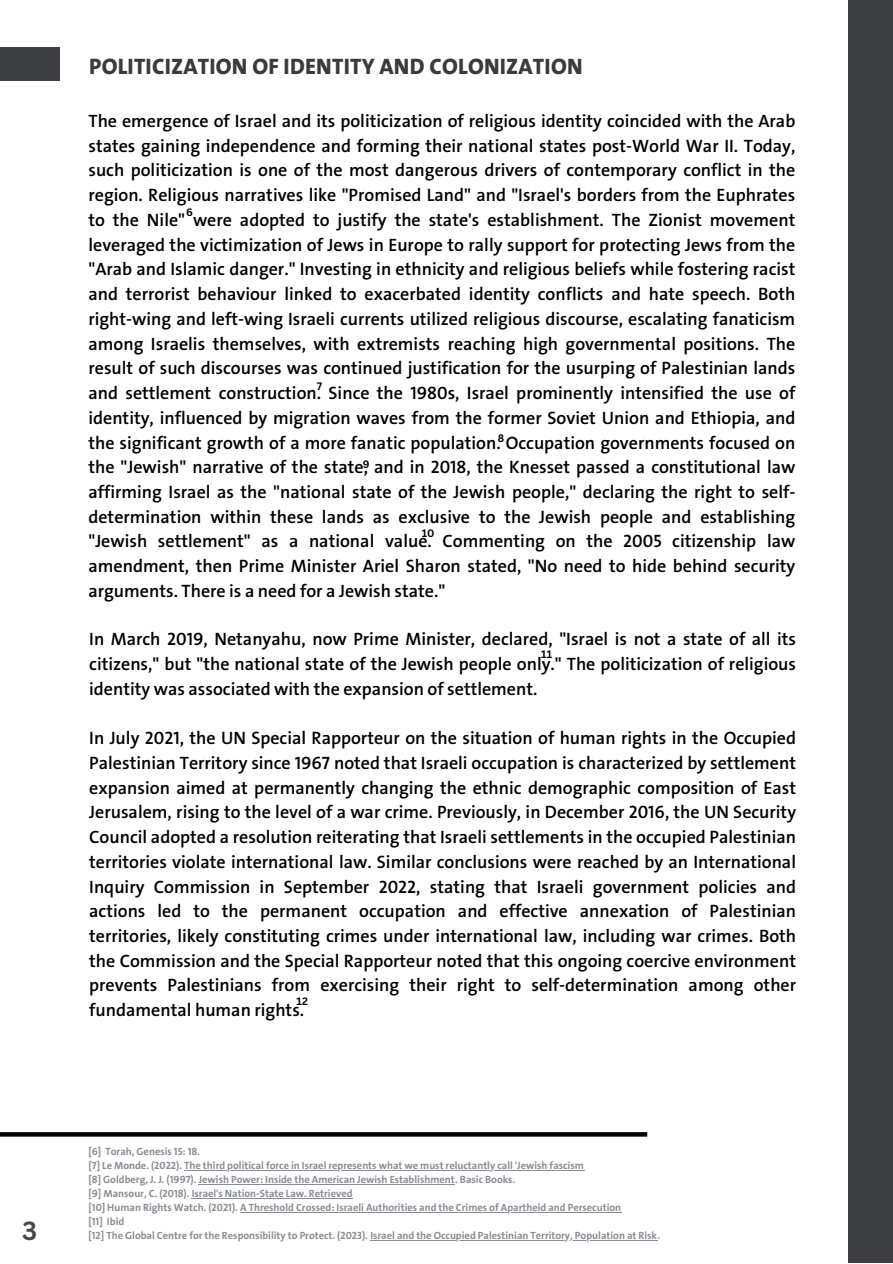
<style>
.page{position:relative;width:893px;height:1264px;background:#fff}
.page>*{position:absolute;margin:0;border:0;box-sizing:border-box;transform-origin:0 0}
.t1{font:700 25.5px "Canva Sans";color:#474747}
.t2{font:800 22.5px "Bahij The Sans Arabic";letter-spacing:.01em;color:#3b3b3b}
.t3{font:600 18px/24.8px "Bahij The Sans Arabic";color:#000;text-align:justify}
.t4{font:700 10.5px "Bahij The Sans Arabic";color:#898e94}
.t5{font:700 10.5px "Canva Sans";color:#000}
</style>
<div class="page">
<svg style="left:0;top:1132px;width:647px;height:4px;background:#090909"></svg>
<hr style="left:184px;top:1169px;width:400px;height:1px;background:#898e94">
<hr style="left:199px;top:1183px;width:256px;height:1px;background:#898e94">
<hr style="left:192px;top:1197px;width:161px;height:1px;background:#898e94">
<hr style="left:240px;top:1211px;width:381px;height:1px;background:#898e94">
<hr style="left:370px;top:1239px;width:287px;height:1px;background:#898e94">
<div style="left:848px;top:0;width:44px;height:1262px;background:#3d3f43"></div>
<div style="left:0;top:48px;width:60px;height:33px;background:#3d3f43"></div>
<p class="t1" style="left:22px;top:1213px;width:17px">3</p>
<p class="t2" style="left:89px;top:53px;width:494px">POLITICIZATION OF IDENTITY AND COLONIZATION</p>
<p class="t3" style="left:88px;top:109px;width:708px">The emergence of Israel and its politicization of religious identity coincided with the Arab states gaining independence and forming their national states post-World War II. Today, such politicization is one of the most dangerous drivers of contemporary conflict in the region. Religious narratives like "Promised Land" and "Israel's borders from the Euphrates to the Nile" were adopted to justify the state's establishment. The Zionist movement leveraged the victimization of Jews in Europe to rally support for protecting Jews from the "Arab and Islamic danger." Investing in ethnicity and religious beliefs while fostering racist and terrorist behaviour linked to exacerbated identity conflicts and hate speech. Both right-wing and left-wing Israeli currents utilized religious discourse, escalating fanaticism among Israelis themselves, with extremists reaching high governmental positions. The result of such discourses was continued justification for the usurping of Palestinian lands and settlement construction. Since the 1980s, Israel prominently intensified the use of identity, influenced by migration waves from the former Soviet Union and Ethiopia, and the significant growth of a more fanatic population. Occupation governments focused on the "Jewish" narrative of the state, and in 2018, the Knesset passed a constitutional law affirming Israel as the "national state of the Jewish people," declaring the right to self&shy;determination within these lands as exclusive to the Jewish people and establishing "Jewish settlement" as a national value. Commenting on the 2005 citizenship law amendment, then Prime Minister Ariel Sharon stated, "No need to hide behind security arguments. There is a need for a Jewish state."</p>
<p class="t3" style="left:89px;top:627px;width:708px">In March 2019, Netanyahu, now Prime Minister, declared, "Israel is not a state of all its citizens," but "the national state of the Jewish people only." The politicization of religious identity was associated with the expansion of settlement.</p>
<p class="t3" style="left:89px;top:726px;width:708px">In July 2021, the UN Special Rapporteur on the situation of human rights in the Occupied Palestinian Territory since 1967 noted that Israeli occupation is characterized by settlement expansion aimed at permanently changing the ethnic demographic composition of East Jerusalem, rising to the level of a war crime. Previously, in December 2016, the UN Security Council adopted a resolution reiterating that Israeli settlements in the occupied Palestinian territories violate international law. Similar conclusions were reached by an International Inquiry Commission in September 2022, stating that Israeli government policies and actions led to the permanent occupation and effective annexation of Palestinian territories, likely constituting crimes under international law, including war crimes. Both the Commission and the Special Rapporteur noted that this ongoing coercive environment prevents Palestinians from exercising their right to self-determination among other fundamental human rights.</p>
<p class="t5" style="left:186px;top:204px;width:8px">6</p>
<p class="t5" style="left:317px;top:379px;width:7px">7</p>
<p class="t5" style="left:497px;top:430px;width:8px">8</p>
<p class="t5" style="left:362px;top:456px;width:8px">9</p>
<p class="t5" style="left:421px;top:526px;width:14px">10</p>
<p class="t5" style="left:541px;top:647px;width:13px">11</p>
<p class="t5" style="left:296px;top:993px;width:13px">12</p>
<p class="t4" style="left:88px;top:1145px;width:113px">[6] Torah, Genesis 15: 18.</p>
<p class="t4" style="left:88px;top:1158px;width:497px">[7] Le Monde. (2022). The third political force in Israel represents what we must reluctantly call 'Jewish fascism</p>
<p class="t4" style="left:88px;top:1172px;width:428px">[8] Goldberg, J. J. (1997). Jewish Power: Inside the American Jewish Establishment. Basic Books.</p>
<p class="t4" style="left:88px;top:1186px;width:265px">[9] Mansour, C. (2018). Israel's Nation-State Law. Retrieved</p>
<p class="t4" style="left:88px;top:1200px;width:534px">[10] Human Rights Watch. (2021). A Threshold Crossed: Israeli Authorities and the Crimes of Apartheid and Persecution</p>
<p class="t4" style="left:88px;top:1214px;width:37px">[11] Ibid</p>
<p class="t4" style="left:88px;top:1228px;width:573px">[12] The Global Centre for the Responsibility to Protect. (2023). Israel and the Occupied Palestinian Territory, Population at Risk.</p>
</div>
